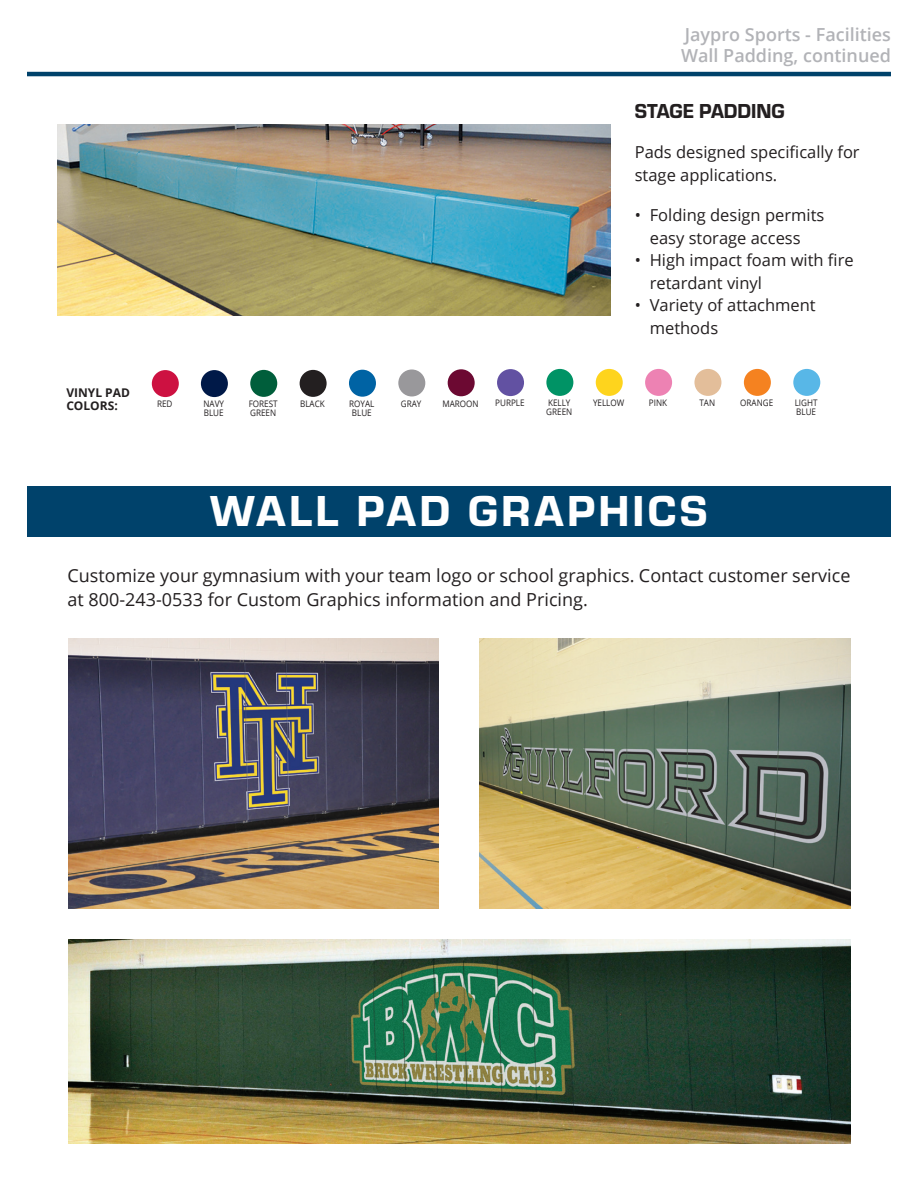
<style>
.page{position:relative;width:918px;height:1188px;background:#fff}
.page>*{position:absolute;margin:0;border:0;box-sizing:border-box;transform-origin:0 0}
.t1{font:45px "Eurostile Hea";letter-spacing:.075em;color:#fff}
.t2{font:21px "Eurostile Hea";color:#231f20;scale:.95 1}
.t3{font:18px/24px "Open Sans";color:#231f20}
.t4{font:600 18px "Open Sans";color:#b2b3b7}
.t5{font:16.5px/22.5px "Open Sans";color:#231f20}
.t6{font:700 12px "Open Sans";color:#231f20}
.t7{font:9px "Open Sans";color:#231f20;scale:.9 1}
</style>
<div class="page">
<hr style="left:27px;top:72px;width:864px;height:4px;background:#00426b">
<img style="left:57px;top:125px;width:554px;height:190px">
<div style="left:27px;top:487px;width:864px;height:50px;background:#00426b"></div>
<div style="left:152px;top:370px;width:27px;height:27px;background:#cd1141;border-radius:50%"></div>
<div style="left:201px;top:370px;width:27px;height:27px;background:#001948;border-radius:50%"></div>
<div style="left:596px;top:369px;width:27px;height:27px;background:#fed41d;border-radius:50%"></div>
<div style="left:793px;top:369px;width:27px;height:27px;background:#58b7e7;border-radius:50%"></div>
<div style="left:398px;top:369px;width:27px;height:27px;background:#99989b;border-radius:50%"></div>
<div style="left:300px;top:370px;width:27px;height:27px;background:#231f20;border-radius:50%"></div>
<div style="left:448px;top:369px;width:27px;height:27px;background:#6c0932;border-radius:50%"></div>
<div style="left:250px;top:370px;width:27px;height:27px;background:#005e3b;border-radius:50%"></div>
<div style="left:546px;top:369px;width:27px;height:27px;background:#009365;border-radius:50%"></div>
<div style="left:349px;top:370px;width:27px;height:27px;background:#0063a4;border-radius:50%"></div>
<div style="left:694px;top:369px;width:27px;height:27px;background:#e3be9a;border-radius:50%"></div>
<div style="left:744px;top:369px;width:27px;height:27px;background:#f58220;border-radius:50%"></div>
<div style="left:497px;top:369px;width:27px;height:27px;background:#6251a2;border-radius:50%"></div>
<div style="left:645px;top:369px;width:27px;height:27px;background:#ed82b3;border-radius:50%"></div>
<img style="left:68px;top:639px;width:371px;height:270px">
<img style="left:479px;top:639px;width:371px;height:270px">
<img style="left:68px;top:940px;width:782px;height:203px">
<p class="t4" style="left:685px;top:22px;width:208px">Jaypro Sports - Facilities</p>
<p class="t4" style="left:681px;top:43px;width:211px">Wall Padding, continued</p>
<p class="t6" style="left:66px;top:384px;width:65px">VINYL PAD</p>
<p class="t6" style="left:66px;top:397px;width:53px">COLORS:</p>
<p class="t2" style="left:635px;top:96px;width:159px">STAGE PADDING</p>
<p class="t5" style="left:635px;top:141px;width:226px">Pads designed specifically for stage applications.</p>
<p class="t5" style="left:635px;top:204px;width:191px">• Folding design permits</p>
<p class="t5" style="left:650px;top:226px;width:152px">easy storage access</p>
<p class="t5" style="left:635px;top:249px;width:220px">• High impact foam with fire</p>
<p class="t5" style="left:650px;top:271px;width:114px">retardant vinyl</p>
<p class="t5" style="left:635px;top:294px;width:182px">• Variety of attachment</p>
<p class="t5" style="left:650px;top:316px;width:70px">methods</p>
<p class="t7" style="left:157px;top:398px;width:19px">RED</p>
<p class="t7" style="left:204px;top:398px;width:24px">NAVY</p>
<p class="t7" style="left:204px;top:407px;width:24px">BLUE</p>
<p class="t7" style="left:249px;top:398px;width:34px">FOREST</p>
<p class="t7" style="left:300px;top:398px;width:29px">BLACK</p>
<p class="t7" style="left:401px;top:397px;width:24px">GRAY</p>
<p class="t7" style="left:442px;top:397px;width:42px">MAROON</p>
<p class="t7" style="left:250px;top:407px;width:30px">GREEN</p>
<p class="t7" style="left:349px;top:398px;width:29px">ROYAL</p>
<p class="t7" style="left:352px;top:407px;width:24px">BLUE</p>
<p class="t7" style="left:495px;top:397px;width:34px">PURPLE</p>
<p class="t7" style="left:649px;top:397px;width:22px">PINK</p>
<p class="t7" style="left:699px;top:397px;width:19px">TAN</p>
<p class="t7" style="left:740px;top:397px;width:38px">ORANGE</p>
<p class="t7" style="left:593px;top:397px;width:36px">YELLOW</p>
<p class="t7" style="left:795px;top:397px;width:27px">LIGHT</p>
<p class="t7" style="left:796px;top:406px;width:24px">BLUE</p>
<p class="t7" style="left:548px;top:397px;width:26px">KELLY</p>
<p class="t7" style="left:546px;top:406px;width:30px">GREEN</p>
<p class="t1" style="left:210px;top:480px;width:499px">WALL PAD GRAPHICS</p>
<p class="t3" style="left:68px;top:563px;width:784px">Customize your gymnasium with your team logo or school graphics. Contact customer service at 800-243-0533 for Custom Graphics information and Pricing.</p>
</div>
